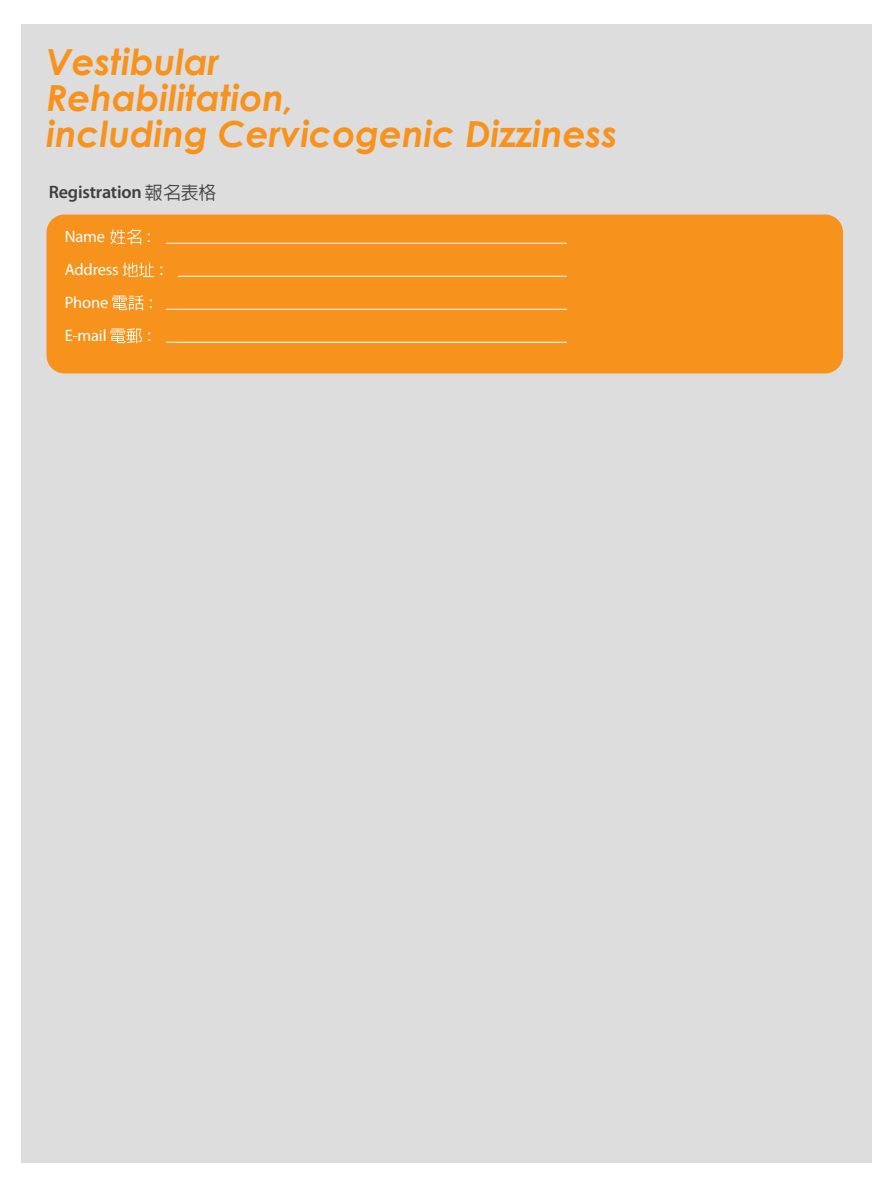
<style>
.page{position:relative;width:893px;height:1185px;background:#fff}
.page>*{position:absolute;margin:0;border:0;box-sizing:border-box;transform-origin:0 0}
.t1{font:italic 700 36px/36px "Century Gothic";color:#f7931d}
.t2{font:600 18px "Myriad Pro";letter-spacing:-.01em;color:#3e3e3f}
.t3{font:16.5px "Myriad Pro";letter-spacing:-.01em;color:#fff}
.t4{font:16.5px "Helvetica Neue";color:#fff}
.s1{font-family:"DATH5";font-weight:400}
</style>
<div class="page">
<div style="left:21px;top:24px;width:851px;height:1138px;background:#ddddde"></div>
<div style="left:46px;top:214px;width:797px;height:160px;background:#f7931d;border-radius:18px"></div>
<svg style="left:110px;top:229px;width:31px;height:15px"></svg>
<svg style="left:123px;top:263px;width:31px;height:14px"></svg>
<svg style="left:112px;top:295px;width:32px;height:15px"></svg>
<svg style="left:110px;top:328px;width:32px;height:15px"></svg>
<hr style="left:166px;top:243px;width:401px;height:1px;background:#fff">
<hr style="left:178px;top:276px;width:389px;height:1px;background:#fff">
<hr style="left:166px;top:342px;width:401px;height:1px;background:#fff">
<hr style="left:166px;top:309px;width:401px;height:1px;background:#fff">
<p class="t1" style="left:46px;top:42px;width:572px">Vestibular<br>Rehabilitation,<br>including Cervicogenic Dizziness</p>
<p class="t2" style="left:49px;top:181px;width:169px">Registration <span class="s1">報名表格</span></p>
<p class="t3" style="left:65px;top:226px;width:42px">Name</p>
<p class="t4" style="left:147px;top:226px;width:6px">:</p>
<p class="t3" style="left:65px;top:259px;width:56px">Address</p>
<p class="t4" style="left:159px;top:259px;width:6px">:</p>
<p class="t3" style="left:65px;top:292px;width:45px">Phone</p>
<p class="t4" style="left:149px;top:292px;width:6px">:</p>
<p class="t3" style="left:65px;top:325px;width:43px">E-mail</p>
<p class="t4" style="left:147px;top:325px;width:6px">:</p>
</div>
